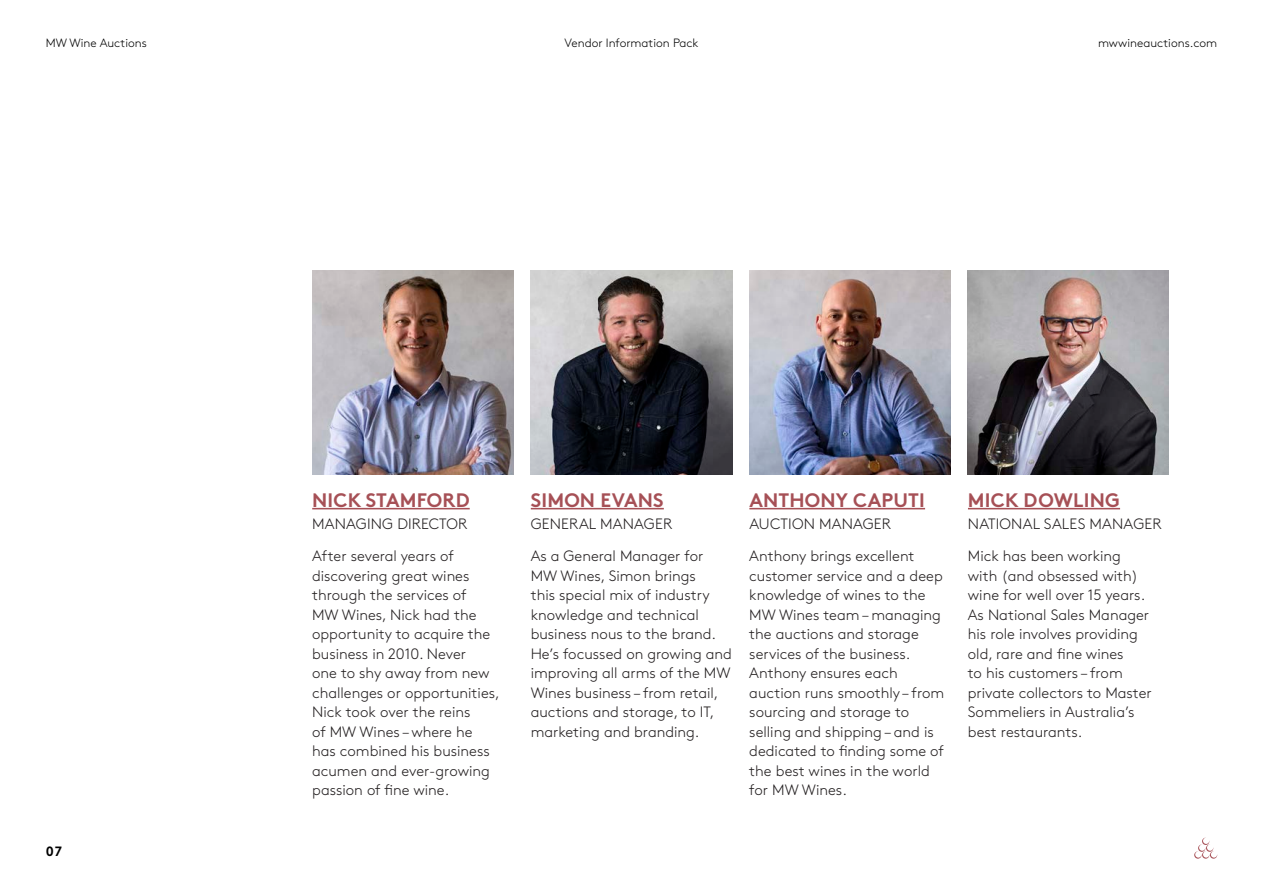
<style>
.page{position:relative;width:1263px;height:893px;background:#fff}
.page>*{position:absolute;margin:0;border:0;box-sizing:border-box;transform-origin:0 0}
.t1{font:700 19.5px "Brown Std";letter-spacing:.01em;color:#a65056}
.t2{font:300 15px/19.5px "Brown Std";color:#231f20}
.t3{font:700 13.5px "Brown Std";color:#000}
.t4{font:300 12px "Brown Std";color:#000}
</style>
<div class="page">
<svg style="left:1194px;top:838px;width:23px;height:21px"></svg>
<hr style="left:531px;top:508px;width:133px;height:1px;background:#a65056">
<hr style="left:312px;top:508px;width:158px;height:1px;background:#a65056">
<hr style="left:968px;top:508px;width:152px;height:1px;background:#a65056">
<hr style="left:749px;top:508px;width:176px;height:1px;background:#a65056">
<img style="left:531px;top:270px;width:201px;height:205px">
<img style="left:749px;top:270px;width:202px;height:205px">
<img style="left:968px;top:270px;width:201px;height:205px">
<img style="left:312px;top:270px;width:202px;height:205px">
<p class="t4" style="left:46px;top:37px;width:103px">MW Wine Auctions</p>
<p class="t4" style="left:565px;top:37px;width:135px">Vendor Information Pack</p>
<p class="t4" style="left:1098px;top:36px;width:121px">mwwineauctions.com</p>
<p class="t3" style="left:46px;top:843px;width:18px">07</p>
<h1 class="t1" style="left:312px;top:488px;width:159px">NICK STAMFORD</h1>
<p class="t2" style="left:312px;top:508px;width:157px;line-height:32.2px">MANAGING DIRECTOR<br>After several years of</p>
<p class="t2" style="left:312px;top:566px;width:189px">discovering great wines through the services of<br>MW Wines, Nick had the opportunity to acquire the business in 2010. Never<br>one to shy away from new challenges or opportunities,<br>Nick took over the reins<br>of MW Wines – where he has combined his business acumen and ever-growing passion of fine wine.</p>
<h1 class="t1" style="left:531px;top:488px;width:134px">SIMON EVANS</h1>
<p class="t2" style="left:531px;top:508px;width:174px;line-height:32.2px">GENERAL MANAGER<br>As a General Manager for</p>
<p class="t2" style="left:531px;top:566px;width:203px">MW Wines, Simon brings<br>this special mix of industry knowledge and technical business nous to the brand.<br>He’s focussed on growing and improving all arms of the MW<br>Wines business – from retail, auctions and storage, to IT, marketing and branding.</p>
<h1 class="t1" style="left:749px;top:488px;width:177px">ANTHONY CAPUTI</h1>
<p class="t2" style="left:749px;top:508px;width:167px;line-height:32.2px">AUCTION MANAGER<br>Anthony brings excellent</p>
<p class="t2" style="left:749px;top:566px;width:196px">customer service and a deep knowledge of wines to the<br>MW Wines team – managing the auctions and storage services of the business.<br>Anthony ensures each auction runs smoothly – from sourcing and storage to selling and shipping – and is dedicated to finding some of the best wines in the world for MW Wines.</p>
<h1 class="t1" style="left:968px;top:488px;width:154px">MICK DOWLING</h1>
<p class="t2" style="left:968px;top:508px;width:195px;line-height:32.2px">NATIONAL SALES MANAGER<br>Mick has been working</p>
<p class="t2" style="left:968px;top:566px;width:185px">with (and obsessed with) wine for well over 15 years.<br>As National Sales Manager his role involves providing old, rare and fine wines<br>to his customers – from private collectors to Master<br>Sommeliers in Australia’s best restaurants.</p>
</div>
